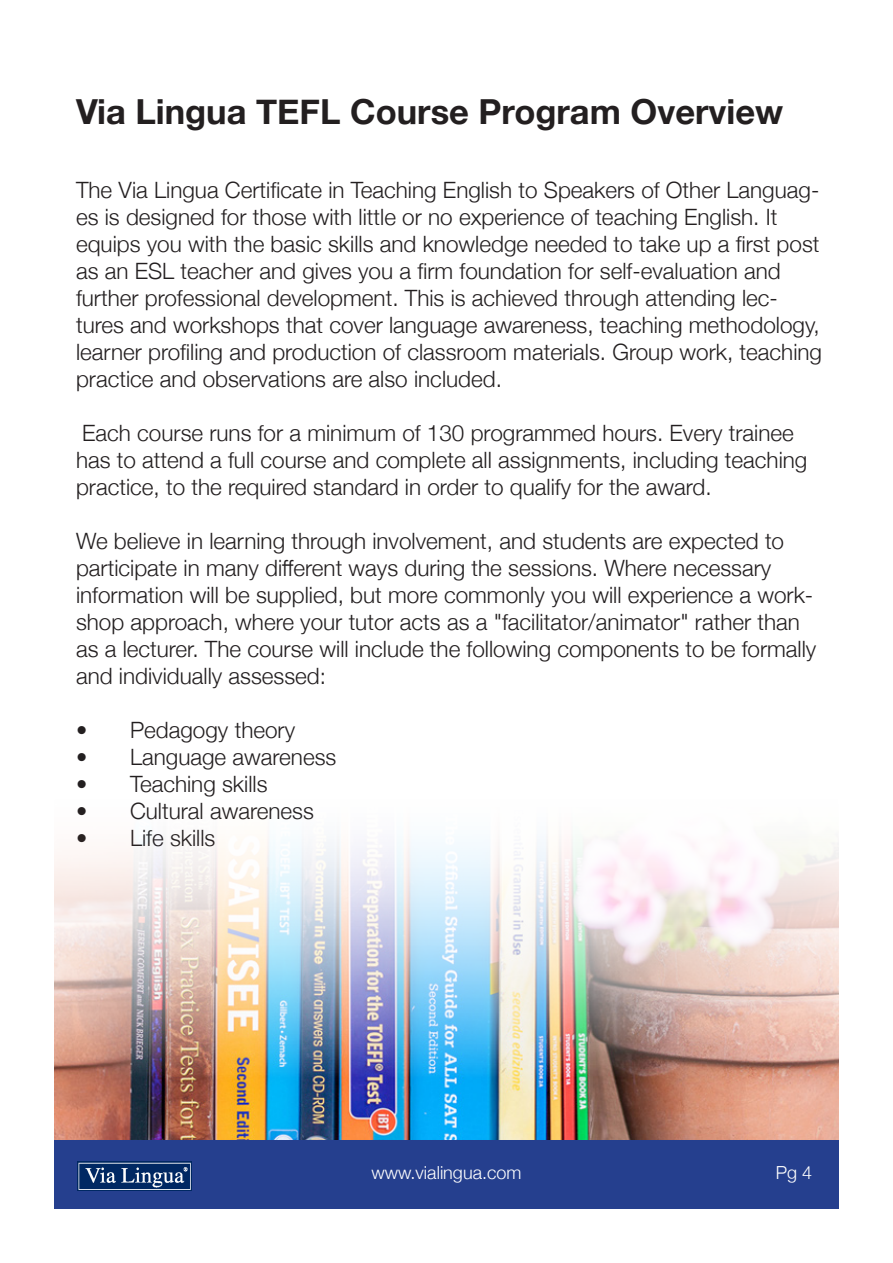
<style>
.page{position:relative;width:893px;height:1263px;background:#fff}
.page>*{position:absolute;margin:0;border:0;box-sizing:border-box;transform-origin:0 0}
.t1{font:700 34.5px "Helvetica Neue";color:#231f20}
.t2{font:300 22.5px/27px "Helvetica Neue";color:#231f20}
.t3{font:300 18px "Helvetica Neue";color:#fff}
</style>
<div class="page">
<div style="left:54px;top:1140px;width:785px;height:69px;background:#253f8e"></div>
<img style="left:54px;top:842px;width:785px;height:298px">
<img style="left:77px;top:1161px;width:114px;height:29px">
<p class="t1" style="left:76px;top:85px;width:709px">Via Lingua TEFL Course Program Overview</p>
<p class="t2" style="left:76px;top:175px;width:748px">The Via Lingua Certificate in Teaching English to Speakers of Other Languag&shy;es is designed for those with little or no experience of teaching English. It equips you with the basic skills and knowledge needed to take up a first post as an ESL teacher and gives you a firm foundation for self-evaluation and further professional development. This is achieved through attending lec&shy;tures and workshops that cover language awareness, teaching methodology, learner profiling and production of classroom materials. Group work, teaching practice and observations are also included.</p>
<p class="t2" style="left:76px;top:418px;width:733px">Each course runs for a minimum of 130 programmed hours. Every trainee has to attend a full course and complete all assignments, including teaching practice, to the required standard in order to qualify for the award.</p>
<p class="t2" style="left:76px;top:526px;width:742px">We believe in learning through involvement, and students are expected to participate in many different ways during the sessions. Where necessary information will be supplied, but more commonly you will experience a work&shy;shop approach, where your tutor acts as a "facilitator/animator" rather than as a lecturer. The course will include the following components to be formally and individually assessed:</p>
<p class="t2" style="left:76px;top:715px;width:221px">• Pedagogy theory</p>
<p class="t2" style="left:76px;top:742px;width:262px">• Language awareness</p>
<p class="t2" style="left:76px;top:769px;width:193px">• Teaching skills</p>
<p class="t2" style="left:76px;top:796px;width:239px">• Cultural awareness</p>
<p class="t2" style="left:76px;top:823px;width:141px">• Life skills</p>
<p class="t3" style="left:372px;top:1158px;width:151px">www.vialingua.com</p>
<p class="t3" style="left:776px;top:1158px;width:38px">Pg 4</p>
</div>
